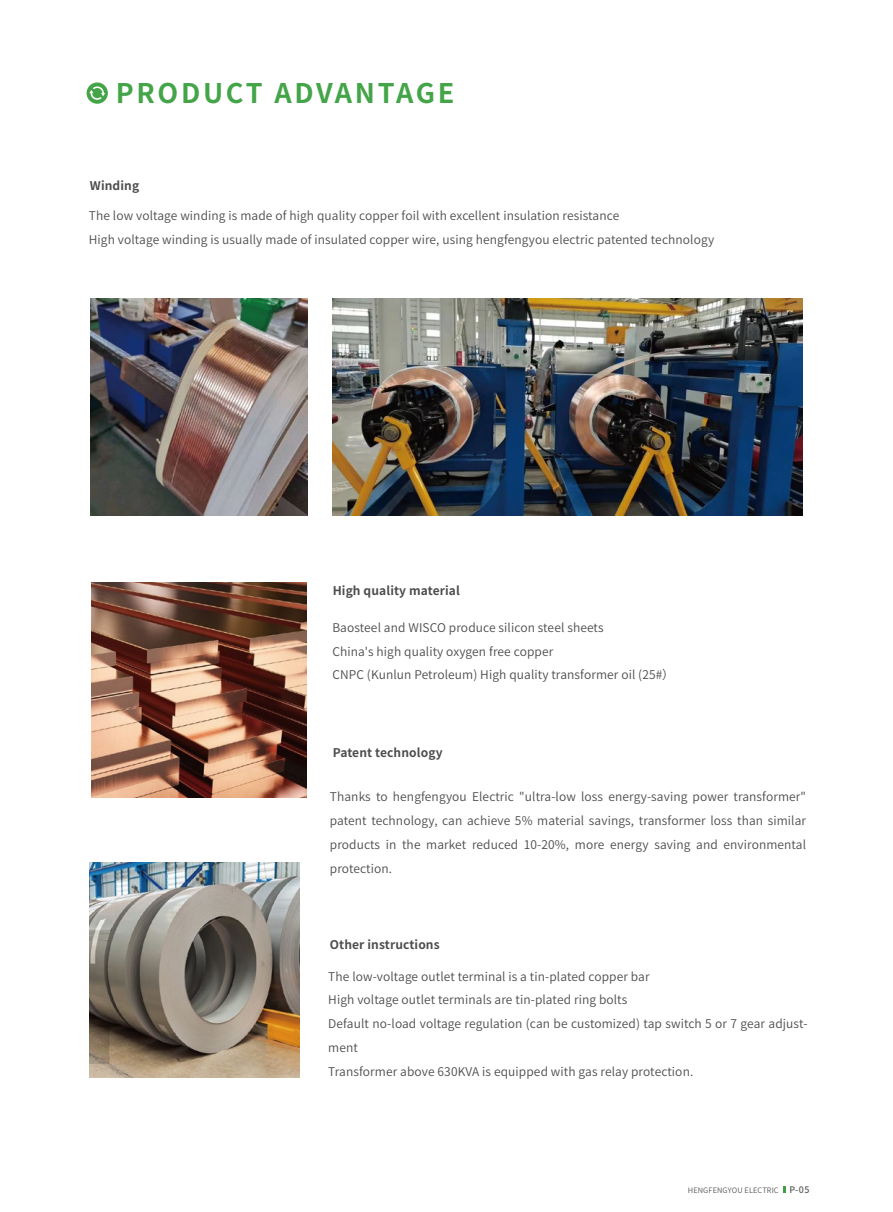
<style>
.page{position:relative;width:893px;height:1212px;background:#fff}
.page>*{position:absolute;margin:0;border:0;box-sizing:border-box;transform-origin:0 0}
.t1{font:700 27px "Source Han Sans CN";letter-spacing:.1em;color:#44a448}
.t2{font:12px/23.7px "Source Han Sans CN";letter-spacing:.01em;color:#4d4d4d}
.t3{font:700 12px "Source Han Sans CN";letter-spacing:.01em;color:#4d4d4d}
.t4{font:7.5px "Source Han Sans CN";letter-spacing:.02em;color:#595757}
.s1{font-weight:500;font-size:9px}
</style>
<div class="page">
<img style="left:333px;top:299px;width:469px;height:216px">
<img style="left:91px;top:298px;width:217px;height:217px">
<img style="left:89px;top:863px;width:211px;height:214px">
<img style="left:92px;top:583px;width:215px;height:215px">
<svg style="left:87px;top:82px;width:21px;height:22px"></svg>
<svg style="left:89px;top:86px;width:16px;height:14px"></svg>
<svg style="left:783px;top:1186px;width:2px;height:7px"></svg>
<h1 class="t1" style="left:116px;top:77px;width:340px">PRODUCT ADVANTAGE</h1>
<p class="t3" style="left:90px;top:179px;width:51px">Winding</p>
<p class="t2" style="left:89px;top:204px;width:627px">The low voltage winding is made of high quality copper foil with excellent insulation resistance<br>High voltage winding is usually made of insulated copper wire, using hengfengyou electric patented technology</p>
<p class="t3" style="left:333px;top:584px;width:129px">High quality material</p>
<p class="t2" style="left:332px;top:616px;width:343px">Baosteel and WISCO produce silicon steel sheets<br>China's high quality oxygen free copper<br>CNPC (Kunlun Petroleum) High quality transformer oil (25#）</p>
<p class="t3" style="left:333px;top:746px;width:111px">Patent technology</p>
<p class="t2" style="left:330px;top:785px;width:478px;text-align:justify">Thanks to hengfengyou Electric "ultra-low loss energy-saving power transformer" patent technology, can achieve 5% material savings, transformer loss than similar products in the market reduced 10-20%, more energy saving and environmental protection.</p>
<p class="t3" style="left:330px;top:937px;width:111px">Other instructions</p>
<p class="t2" style="left:328px;top:965px;width:481px">The low-voltage outlet terminal is a tin-plated copper bar<br>High voltage outlet terminals are tin-plated ring bolts<br>Default no-load voltage regulation (can be customized) tap switch 5 or 7 gear adjust&shy;ment<br>Transformer above 630KVA is equipped with gas relay protection.</p>
<p class="t4" style="left:688px;top:1185px;width:123px">HENGFENGYOU ELECTRIC <span class="s1">P-05</span></p>
</div>
